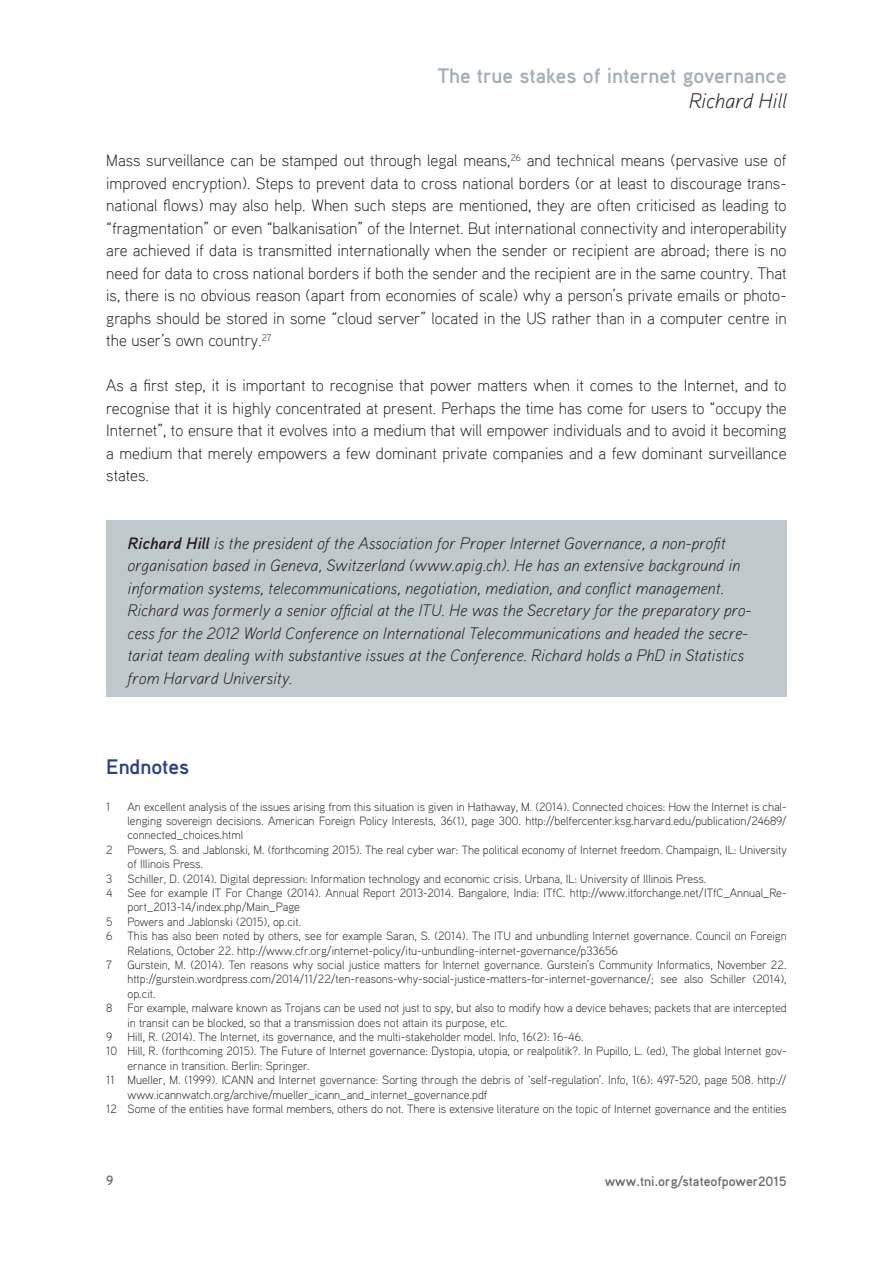
<style>
.page{position:relative;width:893px;height:1263px;background:#fff}
.page>*{position:absolute;margin:0;border:0;box-sizing:border-box;transform-origin:0 0}
.t1{font:700 21px "Aaux Pro";color:#a3afb5}
.t2{font:italic 300 21px "Aaux Pro";color:#231f20}
.t3{font:700 21px "Aaux Pro";color:#253f8e}
.t4{font:300 16.5px/22.5px "Aaux Pro";color:#231f20;text-align:justify}
.t5{font:italic 300 16.5px/22.5px "Aaux Pro";color:#231f20}
.t6{font:700 13.5px "Aaux Pro";color:#6c6d70}
.t7{font:300 12px "Aaux Pro";color:#231f20}
.s1{font-weight:700}
</style>
<div class="page">
<div style="left:106px;top:520px;width:681px;height:177px;background:#bfc8cd"></div>
<h1 class="t1" style="left:437px;top:62px;width:351px">The true stakes of internet governance</h1>
<h1 class="t2" style="left:689px;top:87px;width:99px">Richard Hill</h1>
<p class="t4" style="left:106px;top:149px;width:682px">Mass surveillance can be stamped out through legal means,<sup>26</sup> and technical means (pervasive use of improved encryption). Steps to prevent data to cross national borders (or at least to discourage trans&shy;national flows) may also help. When such steps are mentioned, they are often criticised as leading to “fragmentation” or even “balkanisation” of the Internet. But international connectivity and interoperability are achieved if data is transmitted internationally when the sender or recipient are abroad; there is no need for data to cross national borders if both the sender and the recipient are in the same country. That is, there is no obvious reason (apart from economies of scale) why a person’s private emails or photo&shy;graphs should be stored in some “cloud server” located in the US rather than in a computer centre in the user’s own country.<sup>27</sup></p>
<p class="t4" style="left:106px;top:374px;width:682px">As a first step, it is important to recognise that power matters when it comes to the Internet, and to recognise that it is highly concentrated at present. Perhaps the time has come for users to “occupy the Internet”, to ensure that it evolves into a medium that will empower individuals and to avoid it becoming a medium that merely empowers a few dominant private companies and a few dominant surveillance states.</p>
<p class="t5" style="left:128px;top:531px;width:625px"><span class="s1">Richard Hill</span> is the president of the Association for Proper Internet Governance, a non-profit organisation based in Geneva, Switzerland (www.apig.ch). He has an extensive background in information systems, telecommunications, negotiation, mediation, and conflict management.<br>Richard was formerly a senior official at the ITU. He was the Secretary for the preparatory pro&shy;cess for the 2012 World Conference on International Telecommunications and headed the secre&shy;tariat team dealing with substantive issues at the Conference. Richard holds a PhD in Statistics from Harvard University.</p>
<h1 class="t3" style="left:106px;top:753px;width:84px">Endnotes</h1>
<p class="t7" style="left:106px;top:799px;width:6px">1</p>
<p class="t7" style="left:128px;top:799px;width:661px">An excellent analysis of the issues arising from this situation is given in Hathaway, M. (2014). Connected choices: How the Internet is chal-</p>
<p class="t7" style="left:128px;top:813px;width:661px">lenging sovereign decisions. American Foreign Policy Interests, 36(1), page 300. http://belfercenter.ksg.harvard.edu/publication/24689/</p>
<p class="t7" style="left:128px;top:827px;width:117px">connected_choices.html</p>
<p class="t7" style="left:106px;top:842px;width:682px">2 Powers, S. and Jablonski, M. (forthcoming 2015). The real cyber war: The political economy of Internet freedom. Champaign, IL: University</p>
<p class="t7" style="left:128px;top:856px;width:77px">of Illinois Press.</p>
<p class="t7" style="left:106px;top:871px;width:8px">3</p>
<p class="t7" style="left:128px;top:871px;width:580px">Schiller, D. (2014). Digital depression: Information technology and economic crisis. Urbana, IL: University of Illinois Press.</p>
<p class="t7" style="left:106px;top:885px;width:682px">4 See for example IT For Change (2014). Annual Report 2013-2014. Bangalore, India: ITfC. http://www.itforchange.net/ITfC_Annual_Re-</p>
<p class="t7" style="left:128px;top:899px;width:174px">port_2013-14/index.php/Main_Page</p>
<p class="t7" style="left:106px;top:914px;width:196px">5 Powers and Jablonski (2015), op.cit.</p>
<p class="t7" style="left:106px;top:928px;width:682px">6 This has also been noted by others, see for example Saran, S. (2014). The ITU and unbundling Internet governance. Council on Foreign</p>
<p class="t7" style="left:128px;top:943px;width:492px">Relations, October 22. http://www.cfr.org/internet-policy/itu-unbundling-internet-governance/p33656</p>
<p class="t7" style="left:106px;top:957px;width:7px">7</p>
<p class="t7" style="left:128px;top:957px;width:661px">Gurstein, M. (2014). Ten reasons why social justice matters for Internet governance. Gurstein’s Community Informatics, November 22.</p>
<p class="t7" style="left:128px;top:971px;width:661px">http://gurstein.wordpress.com/2014/11/22/ten-reasons-why-social-justice-matters-for-internet-governance/; see also Schiller (2014),</p>
<p class="t7" style="left:128px;top:986px;width:30px">op.cit.</p>
<p class="t7" style="left:106px;top:1000px;width:682px">8 For example, malware known as Trojans can be used not just to spy, but also to modify how a device behaves; packets that are intercepted</p>
<p class="t7" style="left:128px;top:1015px;width:381px">in transit can be blocked, so that a transmission does not attain its purpose, etc.</p>
<p class="t7" style="left:106px;top:1029px;width:8px">9</p>
<p class="t7" style="left:128px;top:1029px;width:458px">Hill, R. (2014). The Internet, its governance, and the multi-stakeholder model. Info, 16(2): 16-46.</p>
<p class="t7" style="left:106px;top:1043px;width:682px">10 Hill, R. (forthcoming 2015). The Future of Internet governance: Dystopia, utopia, or realpolitik?. In Pupillo, L. (ed), The global Internet gov-</p>
<p class="t7" style="left:128px;top:1058px;width:184px">ernance in transition. Berlin: Springer.</p>
<p class="t7" style="left:106px;top:1072px;width:682px">11 Mueller, M. (1999). ICANN and Internet governance: Sorting through the debris of ‘self-regulation’. Info, 1(6): 497-520, page 508. http://</p>
<p class="t7" style="left:128px;top:1087px;width:361px">www.icannwatch.org/archive/mueller_icann_and_internet_governance.pdf</p>
<p class="t7" style="left:106px;top:1101px;width:682px">12 Some of the entities have formal members, others do not. There is extensive literature on the topic of Internet governance and the entities</p>
<p class="t6" style="left:106px;top:1171px;width:9px">9</p>
<p class="t6" style="left:605px;top:1173px;width:183px">www.tni.org/stateofpower2015</p>
</div>
